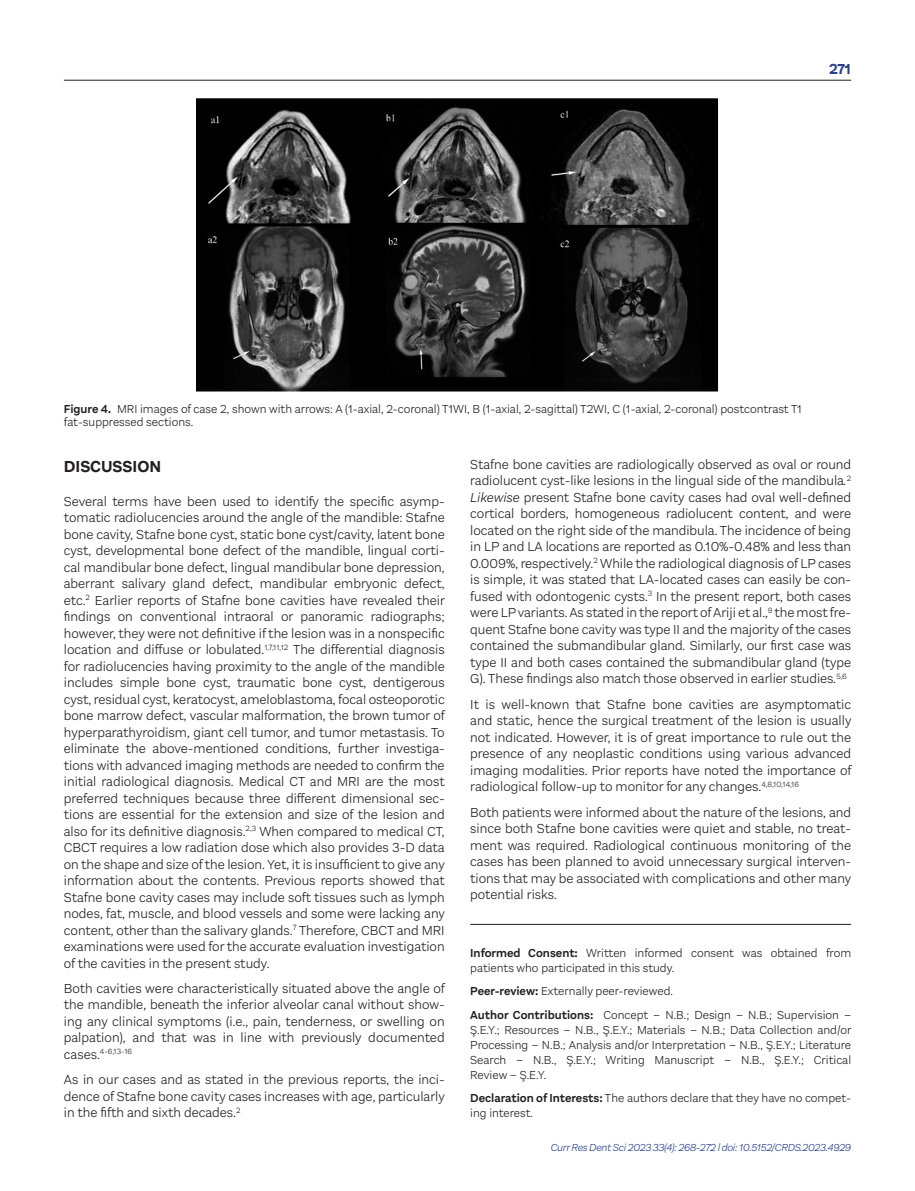
<style>
.page{position:relative;width:915px;height:1191px;background:#fff}
.page>*{position:absolute;margin:0;border:0;box-sizing:border-box;transform-origin:0 0}
.t1{font:700 16.5px "Aestetico";color:#231f20}
.t2{font:700 15px "Aestetico";color:#253f8e}
.t3{font:300 13.5px/16.5px "Aestetico";color:#231f20;text-align:justify}
.t4{font:300 12px/15px "Aestetico";color:#231f20}
.t5{font:italic 300 10.5px "Aestetico";letter-spacing:-.025em;color:#253f8e}
.t6{font:300 7.8px "Aestetico";color:#231f20}
.s1{font-weight:600}
.s2{font-size:13.5px}
.s3{font-style:italic}
</style>
<div class="page">
<hr style="left:64px;top:80px;width:786px;height:1px;background:#231f20">
<hr style="left:470px;top:924px;width:380px;height:1px;background:#231f20">
<img style="left:197px;top:99px;width:521px;height:293px">
<p class="t2" style="left:828px;top:60px;width:24px">271</p>
<p class="t4" style="left:64px;top:402px;width:739px;line-height:13.5px"><span class="s1">Figure 4.</span> MRI images of case 2, shown with arrows: A (1-axial, 2-coronal) T1WI, B (1-axial, 2-sagittal) T2WI, C (1-axial, 2-coronal) postcontrast T1 fat-suppressed sections.</p>
<p class="t1" style="left:64px;top:456px;width:99px">DISCUSSION</p>
<p class="t3" style="left:64px;top:493px;width:382px">Several terms have been used to identify the specific asymp&shy;tomatic radiolucencies around the angle of the mandible: Stafne bone cavity, Stafne bone cyst, static bone cyst/cavity, latent bone cyst, developmental bone defect of the mandible, lingual corti&shy;cal mandibular bone defect, lingual mandibular bone depression, aberrant salivary gland defect, mandibular embryonic defect, etc.<sup>2</sup> Earlier reports of Stafne bone cavities have revealed their findings on conventional intraoral or panoramic radiographs; however, they were not definitive if the lesion was in a nonspecific location and diffuse or lobulated.<sup>1,7,11,12</sup> The differential diagnosis for radiolucencies having proximity to the angle of the mandible includes simple bone cyst, traumatic bone cyst, dentigerous cyst, residual cyst, keratocyst, ameloblastoma, focal osteoporotic bone marrow defect, vascular malformation, the brown tumor of hyperparathyroidism, giant cell tumor, and tumor metastasis. To eliminate the above-mentioned conditions, further investiga&shy;tions with advanced imaging methods are needed to confirm the initial radiological diagnosis. Medical CT and MRI are the most preferred techniques because three different dimensional sec&shy;tions are essential for the extension and size of the lesion and also for its definitive diagnosis.<sup>2,3</sup> When compared to medical CT, CBCT requires a low radiation dose which also provides 3-D data on the shape and size of the lesion. Yet, it is insufficient to give any information about the contents. Previous reports showed that Stafne bone cavity cases may include soft tissues such as lymph nodes, fat, muscle, and blood vessels and some were lacking any content, other than the salivary glands.<sup>7</sup> Therefore, CBCT and MRI examinations were used for the accurate evaluation investigation of the cavities in the present study.</p>
<p class="t3" style="left:64px;top:980px;width:382px">Both cavities were characteristically situated above the angle of the mandible, beneath the inferior alveolar canal without show&shy;ing any clinical symptoms (i.e., pain, tenderness, or swelling on palpation), and that was in line with previously documented</p>
<p class="t6" style="left:64px;top:1047px;width:70px"><span class="s2">cases.</span>4-6,13-16</p>
<p class="t3" style="left:64px;top:1071px;width:382px">As in our cases and as stated in the previous reports, the inci&shy;dence of Stafne bone cavity cases increases with age, particularly in the fifth and sixth decades.<sup>2</sup></p>
<p class="t3" style="left:470px;top:456px;width:382px">Stafne bone cavities are radiologically observed as oval or round radiolucent cyst-like lesions in the lingual side of the mandibula<span class="s3">.</span><sup>2<br></sup><span class="s3">Likewise</span> present Stafne bone cavity cases had oval well-defined cortical borders, homogeneous radiolucent content, and were located on the right side of the mandibula. The incidence of being in LP and LA locations are reported as 0.10%-0.48% and less than 0.009%, respectively.<sup>2</sup> While the radiological diagnosis of LP cases is simple, it was stated that LA-located cases can easily be con&shy;fused with odontogenic cysts.<sup>3</sup> In the present report, both cases were LP variants. As stated in the report of Ariji et al.,<sup>9</sup> the most fre&shy;quent Stafne bone cavity was type II and the majority of the cases contained the submandibular gland. Similarly, our first case was type II and both cases contained the submandibular gland (type G). These findings also match those observed in earlier studies<span class="s3">.</span><sup>5,6</sup></p>
<p class="t3" style="left:470px;top:696px;width:382px">It is well-known that Stafne bone cavities are asymptomatic and static, hence the surgical treatment of the lesion is usually not indicated. However, it is of great importance to rule out the presence of any neoplastic conditions using various advanced imaging modalities. Prior reports have noted the importance of radiological follow-up to monitor for any changes.<sup>4,8,10,14,16</sup></p>
<p class="t3" style="left:470px;top:804px;width:382px">Both patients were informed about the nature of the lesions, and since both Stafne bone cavities were quiet and stable, no treat&shy;ment was required. Radiological continuous monitoring of the cases has been planned to avoid unnecessary surgical interven&shy;tions that may be associated with complications and other many potential risks.</p>
<p class="t4" style="left:470px;top:945px;width:382px"><span class="s1">Informed Consent:</span> Written informed consent was obtained from patients who participated in this study.</p>
<p class="t4" style="left:470px;top:979px;width:382px;line-height:23.5px"><span class="s1">Peer-review:</span> Externally peer-reviewed.<br><span class="s1">Author Contributions:</span> Concept – N.B.; Design – N.B.; Supervision –</p>
<p class="t4" style="left:470px;top:1022px;width:382px;text-align:justify">Ş.E.Y.; Resources – N.B., Ş.E.Y.; Materials – N.B.; Data Collection and/or Processing – N.B.; Analysis and/or Interpretation – N.B., Ş.E.Y.; Literature Search – N.B., Ş.E.Y.; Writing Manuscript – N.B., Ş.E.Y.; Critical Review – Ş.E.Y.</p>
<p class="t4" style="left:470px;top:1090px;width:382px"><span class="s1">Declaration of Interests:</span> The authors declare that they have no compet&shy;ing interest.</p>
<p class="t5" style="left:550px;top:1141px;width:302px">Curr Res Dent Sci 2023 33(4): 268-272 l doi: 10.5152/CRDS.2023.4929</p>
</div>
